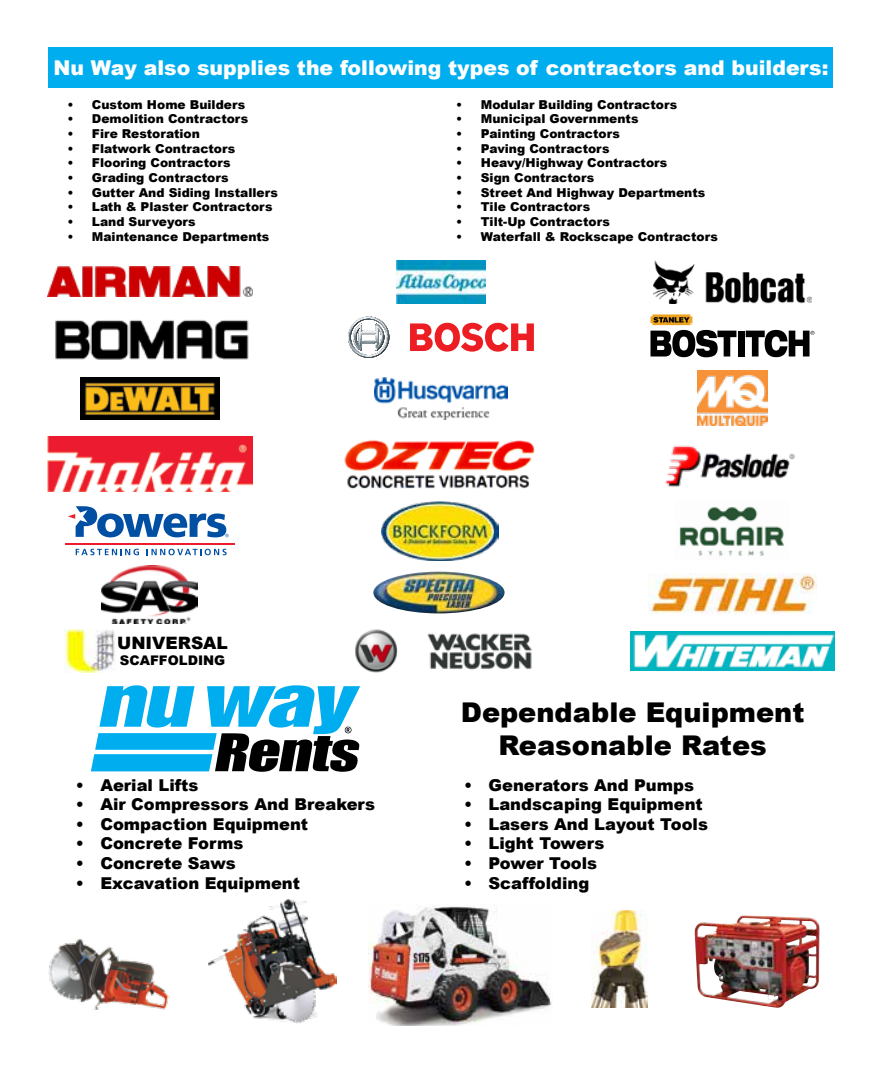
<style>
.page{position:relative;width:882px;height:1071px;background:#fff}
.page>*{position:absolute;margin:0;border:0;box-sizing:border-box;transform-origin:0 0}
.t1{font:900 27.3px/32.7px "Arial";color:#000;text-align:center}
.t2{font:900 20.47px "Arial";color:#fff}
.t3{font:900 16.97px "Arial";color:#000}
.t4{font:900 16.28px "Arial";color:#000}
.t5{font:900 13.3px "Arial";color:#000}
.t6{font:900 12.25px "Arial";color:#000}
</style>
<div class="page">
<svg style="left:91px;top:685px;width:269px;height:87px"></svg>
<img style="left:209px;top:900px;width:128px;height:124px">
<img style="left:48px;top:938px;width:122px;height:72px">
<img style="left:369px;top:906px;width:183px;height:120px">
<img style="left:591px;top:910px;width:56px;height:98px">
<img style="left:695px;top:915px;width:125px;height:93px">
<div style="left:49px;top:47px;width:784px;height:41px;background:#00aeef"></div>
<img style="left:48px;top:267px;width:205px;height:30px">
<img style="left:396px;top:260px;width:90px;height:43px">
<svg style="left:348px;top:317px;width:41px;height:41px"></svg>
<svg style="left:410px;top:323px;width:124px;height:29px"></svg>
<svg style="left:650px;top:314px;width:86px;height:43px"></svg>
<div style="left:738px;top:331px;width:6px;height:26px;background:#000"></div>
<svg style="left:746px;top:330px;width:68px;height:27px"></svg>
<img style="left:653px;top:260px;width:159px;height:43px">
<img style="left:81px;top:377px;width:139px;height:43px">
<img style="left:374px;top:377px;width:134px;height:43px">
<img style="left:55px;top:319px;width:194px;height:41px">
<img style="left:698px;top:371px;width:69px;height:55px">
<img style="left:344px;top:440px;width:191px;height:49px">
<img style="left:665px;top:445px;width:130px;height:41px">
<img style="left:381px;top:501px;width:118px;height:59px">
<hr style="left:65px;top:543px;width:169px;height:2px;background:#ed1c2e">
<svg style="left:68px;top:506px;width:161px;height:31px"></svg>
<svg style="left:76px;top:549px;width:63px;height:6px"></svg>
<svg style="left:147px;top:549px;width:80px;height:6px"></svg>
<img style="left:101px;top:565px;width:97px;height:59px">
<img style="left:679px;top:506px;width:105px;height:50px">
<img style="left:48px;top:436px;width:205px;height:56px">
<img style="left:373px;top:572px;width:132px;height:41px">
<img style="left:649px;top:573px;width:167px;height:41px">
<img style="left:355px;top:629px;width:177px;height:43px">
<img style="left:630px;top:631px;width:205px;height:39px">
<img style="left:65px;top:629px;width:50px;height:43px">
<h2 class="t2" style="left:53px;top:53px;width:777px">Nu Way also supplies the following types of contractors and builders:</h2>
<p class="t6" style="left:67px;top:95px;width:179px">• Custom Home Builders</p>
<p class="t6" style="left:67px;top:110px;width:182px">• Demolition Contractors</p>
<p class="t6" style="left:67px;top:125px;width:134px">• Fire Restoration</p>
<p class="t6" style="left:67px;top:139px;width:170px">• Flatwork Contractors</p>
<p class="t6" style="left:67px;top:154px;width:165px">• Flooring Contractors</p>
<p class="t6" style="left:67px;top:169px;width:163px">• Grading Contractors</p>
<p class="t6" style="left:67px;top:183px;width:212px">• Gutter And Siding Installers</p>
<p class="t6" style="left:67px;top:198px;width:207px">• Lath &amp; Plaster Contractors</p>
<p class="t6" style="left:67px;top:213px;width:130px">• Land Surveyors</p>
<p class="t6" style="left:67px;top:228px;width:204px">• Maintenance Departments</p>
<p class="t6" style="left:456px;top:95px;width:223px">• Modular Building Contractors</p>
<p class="t6" style="left:456px;top:110px;width:184px">• Municipal Governments</p>
<p class="t6" style="left:456px;top:125px;width:165px">• Painting Contractors</p>
<p class="t6" style="left:456px;top:139px;width:155px">• Paving Contractors</p>
<p class="t6" style="left:456px;top:154px;width:213px">• Heavy/Highway Contractors</p>
<p class="t6" style="left:456px;top:169px;width:139px">• Sign Contractors</p>
<p class="t6" style="left:456px;top:183px;width:251px">• Street And Highway Departments</p>
<p class="t6" style="left:456px;top:198px;width:135px">• Tile Contractors</p>
<p class="t6" style="left:456px;top:213px;width:155px">• Tilt-Up Contractors</p>
<p class="t6" style="left:456px;top:228px;width:263px">• Waterfall &amp; Rockscape Contractors</p>
<h3 class="t3" style="left:117px;top:631px;width:112px">UNIVERSAL</h3>
<p class="t5" style="left:120px;top:650px;width:107px">SCAFFOLDING</p>
<h3 class="t4" style="left:76px;top:773px;width:124px">• Aerial Lifts</h3>
<h3 class="t4" style="left:76px;top:793px;width:301px">• Air Compressors And Breakers</h3>
<h3 class="t4" style="left:76px;top:812px;width:234px">• Compaction Equipment</h3>
<h3 class="t4" style="left:76px;top:832px;width:169px">• Concrete Forms</h3>
<h3 class="t4" style="left:76px;top:851px;width:161px">• Concrete Saws</h3>
<h3 class="t4" style="left:76px;top:871px;width:226px">• Excavation Equipment</h3>
<h1 class="t1" style="left:461px;top:695px;width:345px">Dependable Equipment<br>Reasonable Rates</h1>
<h3 class="t4" style="left:464px;top:773px;width:231px">• Generators And Pumps</h3>
<h3 class="t4" style="left:464px;top:793px;width:240px">• Landscaping Equipment</h3>
<h3 class="t4" style="left:464px;top:812px;width:246px">• Lasers And Layout Tools</h3>
<h3 class="t4" style="left:464px;top:832px;width:142px">• Light Towers</h3>
<h3 class="t4" style="left:464px;top:851px;width:135px">• Power Tools</h3>
<h3 class="t4" style="left:464px;top:871px;width:127px">• Scaffolding</h3>
</div>
